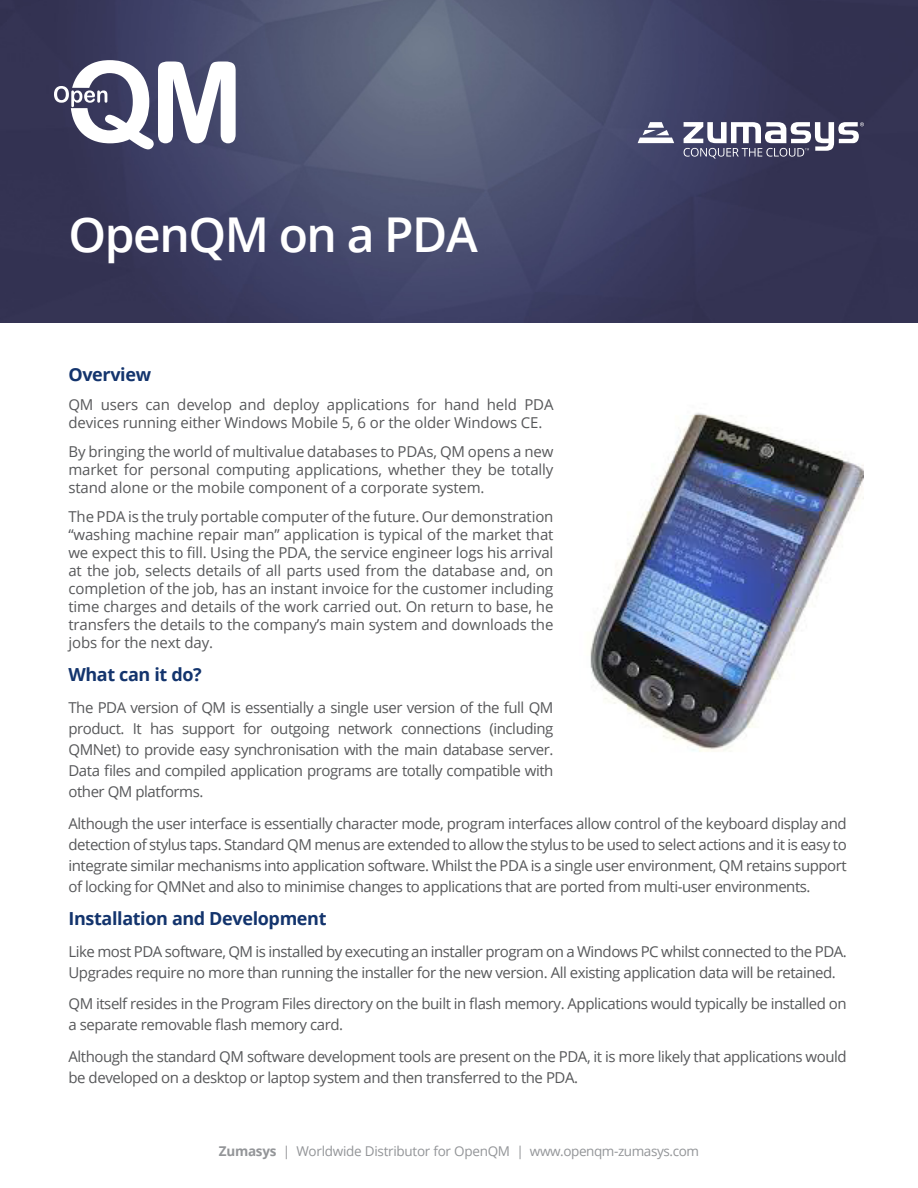
<style>
.page{position:relative;width:918px;height:1188px;background:#fff}
.page>*{position:absolute;margin:0;border:0;box-sizing:border-box;transform-origin:0 0}
.Header_Title{font:600 48px "Open Sans";letter-spacing:-.03em;color:#fff}
.Sub_title{font:700 18px "Open Sans";letter-spacing:-.02em;color:#13346d}
.t1{font:15px/21px "Open Sans";letter-spacing:-.03em;color:#57585a;text-align:justify}
.t2{font:15px/18px "Open Sans";letter-spacing:-.01em;color:#57585a}
.Sub_title-2{font:13.5px "Open Sans";letter-spacing:-.02em;color:#939598}
.s1{font-weight:700}
</style>
<div class="page">
<img style="left:0;top:0;width:918px;height:323px">
<svg style="left:684px;top:122px;width:180px;height:37px"></svg>
<svg style="left:638px;top:122px;width:36px;height:21px"></svg>
<svg style="left:54px;top:60px;width:182px;height:89px"></svg>
<img style="left:590px;top:413px;width:274px;height:339px">
<p class="Header_Title" style="left:68px;top:201px;width:411px">OpenQM on a PDA</p>
<p class="Sub_title" style="left:68px;top:362px;width:84px">Overview</p>
<p class="t2" style="left:68px;top:395px;width:487px">QM users can develop and deploy applications for hand held PDA devices running either Windows Mobile 5, 6 or the older Windows CE.</p>
<p class="t1" style="left:68px;top:442px;width:487px;line-height:18px">By bringing the world of multivalue databases to PDAs, QM opens a new market for personal computing applications, whether they be totally stand alone or the mobile component of a corporate system.</p>
<p class="t1" style="left:68px;top:507px;width:487px;line-height:18px">The PDA is the truly portable computer of the future. Our demonstration “washing machine repair man” application is typical of the market that we expect this to fill. Using the PDA, the service engineer logs his arrival at the job, selects details of all parts used from the database and, on completion of the job, has an instant invoice for the customer including time charges and details of the work carried out. On return to base, he transfers the details to the company’s main system and downloads the jobs for the next day.</p>
<p class="Sub_title" style="left:68px;top:662px;width:135px">What can it do?</p>
<p class="t1" style="left:68px;top:696px;width:487px">The PDA version of QM is essentially a single user version of the full QM product. It has support for outgoing network connections (including QMNet) to provide easy synchronisation with the main database server.<br>Data files and compiled application programs are totally compatible with other QM platforms.</p>
<p class="t1" style="left:68px;top:812px;width:780px">Although the user interface is essentially character mode, program interfaces allow control of the keyboard display and detection of stylus taps. Standard QM menus are extended to allow the stylus to be used to select actions and it is easy to integrate similar mechanisms into application software. Whilst the PDA is a single user environment, QM retains support of locking for QMNet and also to minimise changes to applications that are ported from multi-user environments.</p>
<p class="Sub_title" style="left:68px;top:906px;width:260px">Installation and Development</p>
<p class="t1" style="left:68px;top:940px;width:780px">Like most PDA software, QM is installed by executing an installer program on a Windows PC whilst connected to the PDA.<br>Upgrades require no more than running the installer for the new version. All existing application data will be retained.</p>
<p class="t1" style="left:68px;top:993px;width:780px">QM itself resides in the Program Files directory on the built in flash memory. Applications would typically be installed on a separate removable flash memory card.</p>
<p class="t1" style="left:68px;top:1046px;width:780px">Although the standard QM software development tools are present on the PDA, it is more likely that applications would be developed on a desktop or laptop system and then transferred to the PDA.</p>
<p class="Sub_title-2" style="left:219px;top:1141px;width:482px"><span class="s1">Zumasys</span> | Worldwide Distributor for OpenQM | www.openqm-zumasys.com</p>
</div>
